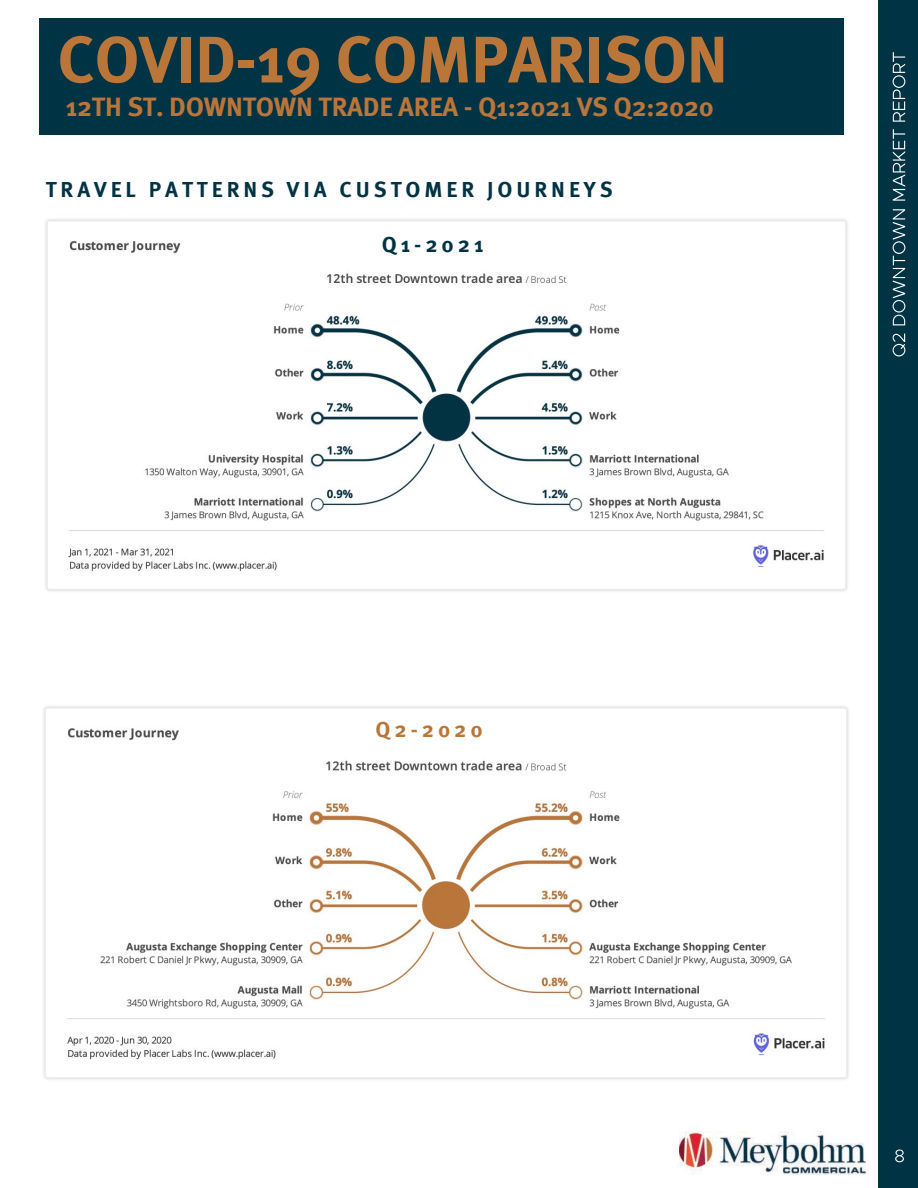
<style>
.page{position:relative;width:918px;height:1188px;background:#fff}
.page>*{position:absolute;margin:0;border:0;box-sizing:border-box;transform-origin:0 0}
.t1{font:700 65.7px "Meta Pro";letter-spacing:-.01em;color:#ba7539}
.t2{font:700 26.7px "Meta Pro";letter-spacing:-.01em;color:#ba7539}
.t3{font:700 21.75px "Meta Pro";letter-spacing:.18em;color:#034}
.t4{font:700 21.75px "Meta Pro";letter-spacing:.18em;color:#ba7539}
</style>
<div class="page">
<div style="left:39px;top:18px;width:804px;height:117px;background:#034"></div>
<div style="left:879px;top:0;width:39px;height:1188px;background:#034"></div>
<svg style="left:895px;top:1149px;width:9px;height:13px"></svg>
<img style="left:679px;top:1131px;width:187px;height:43px">
<img style="left:45px;top:219px;width:803px;height:372px">
<img style="left:43px;top:706px;width:806px;height:374px">
<svg style="left:893px;top:334px;width:12px;height:22px"></svg>
<svg style="left:893px;top:209px;width:12px;height:116px"></svg>
<svg style="left:893px;top:129px;width:12px;height:72px"></svg>
<svg style="left:893px;top:52px;width:12px;height:70px"></svg>
<h1 class="t1" style="left:57px;top:32px;width:672px">COVID-19 COMPARISON</h1>
<p class="t2" style="left:66px;top:96px;width:650px">12TH ST. DOWNTOWN TRADE AREA - Q1:2021 VS Q2:2020</p>
<p class="t3" style="left:46px;top:180px;width:568px">TRAVEL PATTERNS VIA CUSTOMER JOURNEYS</p>
<p class="t3" style="left:382px;top:235px;width:103px">Q1-2021</p>
<p class="t4" style="left:375px;top:720px;width:109px">Q2-2020</p>
</div>
